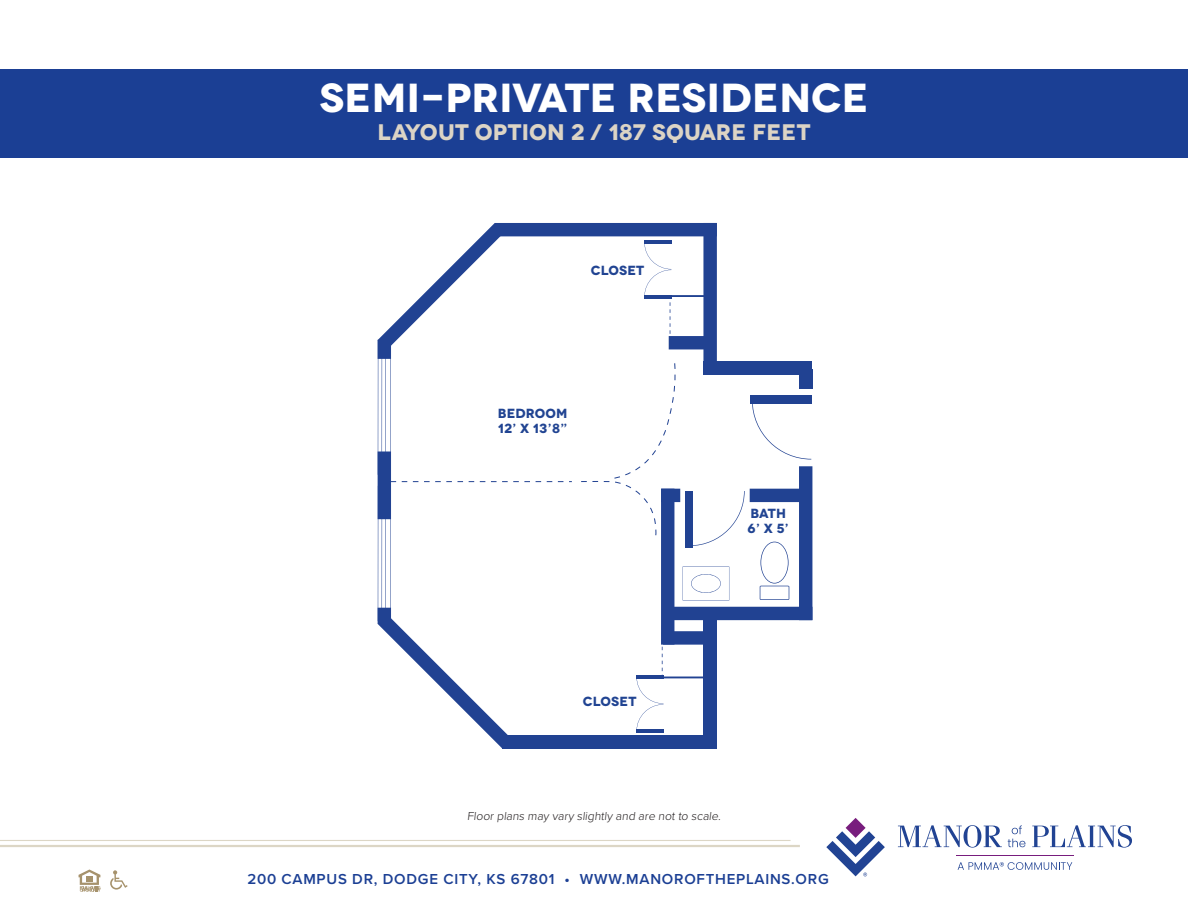
<style>
.page{position:relative;width:1188px;height:918px;background:#fff}
.page>*{position:absolute;margin:0;border:0;box-sizing:border-box;transform-origin:0 0}
.Paragraph_Style_2{font:700 40.5px "Novecentowide";letter-spacing:.01em;color:#fff}
.Paragraph_Style_2-2{font:700 22.5px "Novecentowide";letter-spacing:.01em;color:#dcd4c5}
.t1{font:600 15px "Proxima Nova";letter-spacing:.05em;color:#1b3f94}
.t2{font:700 13.2px/15.1px "Novecentowide";letter-spacing:.01em;color:#214492}
.t3{font:300 12px "Proxima Nova";color:#231f20}
</style>
<div class="page">
<div style="left:0;top:69px;width:1188px;height:89px;background:#1b3f94"></div>
<svg style="left:79px;top:870px;width:22px;height:22px"></svg>
<svg style="left:110px;top:870px;width:18px;height:20px"></svg>
<hr style="left:0;top:840px;width:791px;height:1px;background:#a7996e">
<hr style="left:0;top:845px;width:800px;height:2px;background:#a7996e">
<svg style="left:826px;top:818px;width:59px;height:58px"></svg>
<hr style="left:956px;top:855px;width:118px;height:1px;background:#781d7d">
<svg style="left:898px;top:825px;width:104px;height:23px"></svg>
<svg style="left:1032px;top:825px;width:100px;height:23px"></svg>
<svg style="left:1008px;top:825px;width:17px;height:22px"></svg>
<svg style="left:958px;top:862px;width:114px;height:8px"></svg>
<div style="left:703px;top:361px;width:109px;height:13px;background:#214292"></div>
<div style="left:669px;top:336px;width:45px;height:13px;background:#214292"></div>
<div style="left:502px;top:735px;width:215px;height:13px;background:#214292"></div>
<div style="left:703px;top:615px;width:14px;height:133px;background:#214292"></div>
<div style="left:799px;top:370px;width:13px;height:19px;background:#214292"></div>
<div style="left:799px;top:466px;width:13px;height:154px;background:#214292"></div>
<div style="left:663px;top:607px;width:149px;height:13px;background:#214292"></div>
<div style="left:663px;top:631px;width:50px;height:14px;background:#214292"></div>
<div style="left:661px;top:489px;width:13px;height:156px;background:#214292"></div>
<div style="left:661px;top:489px;width:19px;height:13px;background:#214292"></div>
<div style="left:750px;top:489px;width:54px;height:13px;background:#214292"></div>
<div style="left:703px;top:223px;width:14px;height:141px;background:#214292"></div>
<div style="left:495px;top:223px;width:222px;height:13px;background:#214292"></div>
<svg style="left:379px;top:223px;width:125px;height:123px"></svg>
<div style="left:378px;top:340px;width:13px;height:19px;background:#214292"></div>
<div style="left:378px;top:452px;width:13px;height:67px;background:#214292"></div>
<div style="left:378px;top:608px;width:13px;height:16px;background:#214292"></div>
<svg style="left:378px;top:618px;width:130px;height:130px"></svg>
<svg style="left:760px;top:542px;width:29px;height:58px"></svg>
<svg style="left:691px;top:574px;width:30px;height:19px"></svg>
<svg style="left:693px;top:491px;width:52px;height:55px"></svg>
<div style="left:685px;top:491px;width:8px;height:57px;background:#214292"></div>
<svg style="left:752px;top:404px;width:59px;height:56px"></svg>
<div style="left:750px;top:395px;width:61px;height:9px;background:#214292"></div>
<hr style="left:378px;top:486px;width:1px;height:135px;background:#214292">
<hr style="left:390px;top:487px;width:1px;height:135px;background:#214292">
<hr style="left:382px;top:485px;width:1px;height:136px;background:#214292">
<hr style="left:385px;top:486px;width:1px;height:134px;background:#214292">
<hr style="left:378px;top:339px;width:1px;height:136px;background:#214292">
<hr style="left:390px;top:341px;width:1px;height:134px;background:#214292">
<hr style="left:382px;top:339px;width:1px;height:135px;background:#214292">
<hr style="left:385px;top:339px;width:1px;height:135px;background:#214292">
<svg style="left:644px;top:244px;width:27px;height:104px"></svg>
<hr style="left:644px;top:240px;width:27px;height:4px;background:#214292">
<hr style="left:667px;top:295px;width:47px;height:2px;background:#214292">
<svg style="left:636px;top:644px;width:28px;height:86px"></svg>
<hr style="left:636px;top:730px;width:28px;height:3px;background:#214292">
<hr style="left:659px;top:677px;width:47px;height:1px;background:#214292">
<svg style="left:391px;top:363px;width:285px;height:173px"></svg>
<p class="Paragraph_Style_2" style="left:319px;top:72px;width:551px">SEMI-PRIVATE RESIDENCE</p>
<p class="Paragraph_Style_2-2" style="left:378px;top:118px;width:434px">LAYOUT OPTION 2 / 187 SQUARE FEET</p>
<p class="t2" style="left:591px;top:263px;width:55px">CLOSET</p>
<p class="t2" style="left:498px;top:406px;width:71px">BEDROOM<br>12’ X 13’8”</p>
<p class="t2" style="left:748px;top:506px;width:43px">BATH<br>6’ X 5’</p>
<p class="t2" style="left:583px;top:694px;width:55px">CLOSET</p>
<p class="t3" style="left:467px;top:807px;width:257px">Floor plans may vary slightly and are not to scale.</p>
<p class="t1" style="left:247px;top:868px;width:583px">200 CAMPUS DR, DODGE CITY, KS 67801 • WWW.MANOROFTHEPLAINS.ORG</p>
</div>
